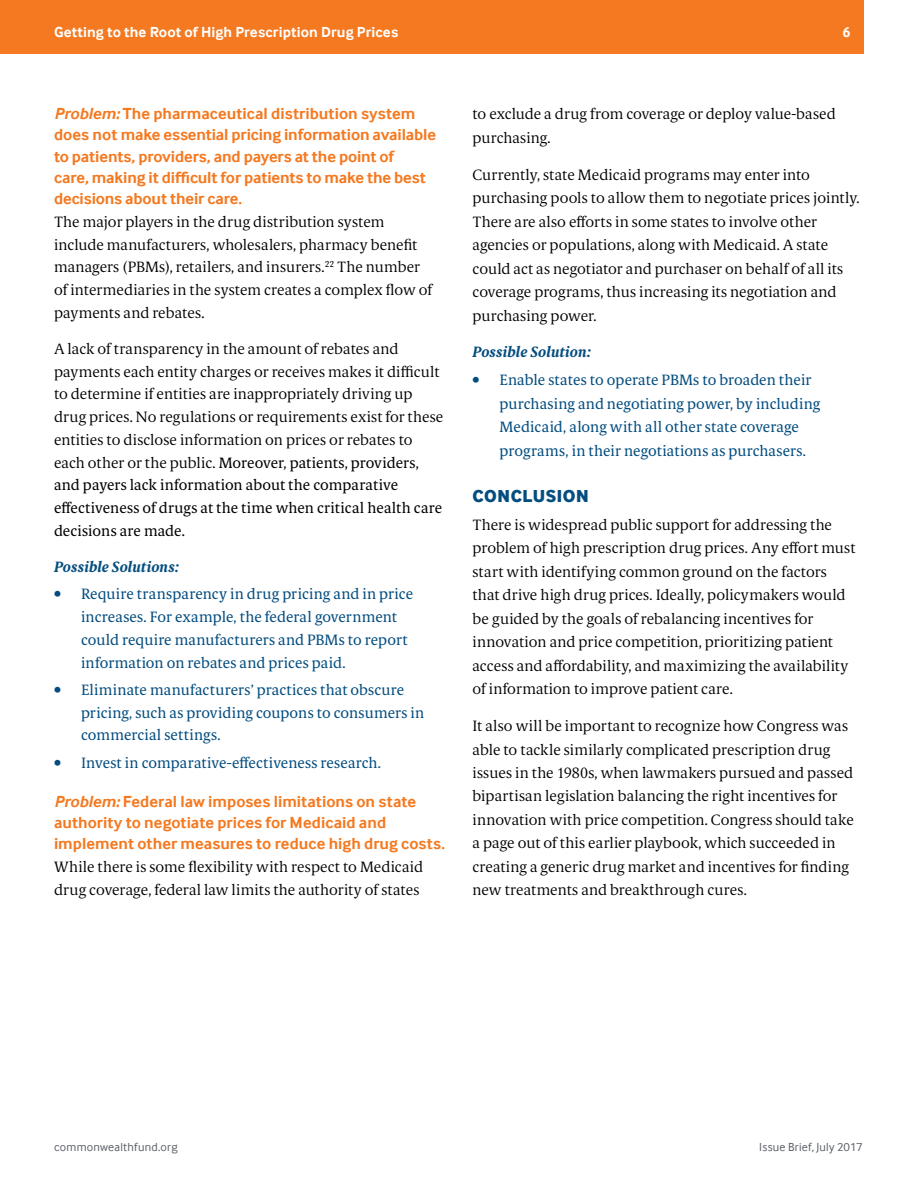
<style>
.page{position:relative;width:918px;height:1188px;background:#fff}
.page>*{position:absolute;margin:0;border:0;box-sizing:border-box;transform-origin:0 0}
.Heads_-_All_Caps{font:18px "Inter Face X Bold";letter-spacing:.03em;color:#044d7f}
.Heads_-_2nd_Subhead{font:700 16.5px/21.3px "Inter Face";color:#f47920}
.Body_Copy_-_No_Inden{font:300 15px/23.4px "Berlingske Serif Text";color:#000}
.t1{font:15px/22.8px "Berlingske Serif Text";letter-spacing:.005em;color:#044d7f}
.t2{font:700 15px "Inter Face Da Ma";letter-spacing:.01em;color:#fff}
.Body_Copy_-_No_Inden-2{font:italic 700 15px "Berlingske Serif Text";letter-spacing:.005em;color:#044d7f}
.t3{font:12px "Inter Face";letter-spacing:.02em;color:#5a5e68}
.s1{font-style:italic}
.s2{font-weight:400}
</style>
<div class="page">
<div style="left:0;top:0;width:864px;height:54px;background:#f47920"></div>
<p class="t2" style="left:54px;top:24px;width:346px">Getting to the Root of High Prescription Drug Prices</p>
<p class="t2" style="left:842px;top:24px;width:10px">6</p>
<p class="Heads_-_2nd_Subhead" style="left:54px;top:103px;width:384px"><span class="s1">Problem:</span> The pharmaceutical distribution system does not make essential pricing information available to patients, providers, and payers at the point of<br>care, making it difficult for patients to make the best decisions about their care.</p>
<p class="Body_Copy_-_No_Inden" style="left:54px;top:210px;width:380px;line-height:22.8px">The major players in the drug distribution system include manufacturers, wholesalers, pharmacy benefit managers (PBMs), retailers, and insurers.<sup>22</sup> The number of intermediaries in the system creates a complex flow of payments and rebates.</p>
<p class="Body_Copy_-_No_Inden" style="left:54px;top:337px;width:391px;line-height:22.8px">A lack of transparency in the amount of rebates and payments each entity charges or receives makes it difficult to determine if entities are inappropriately driving up drug prices. No regulations or requirements exist for these entities to disclose information on prices or rebates to each other or the public. <span class="s2">Moreover, patients, providers, and payers lack information about the comparative effectiveness of drugs at the time when critical health care decisions are made.</span></p>
<p class="Body_Copy_-_No_Inden-2" style="left:54px;top:556px;width:126px">Possible Solutions:</p>
<p class="t1" style="left:81px;top:583px;width:334px;text-indent:-27px">• Require transparency in drug pricing and in price increases. For example, the federal government could require manufacturers and PBMs to report information on rebates and prices paid.</p>
<p class="t1" style="left:81px;top:678px;width:345px;text-indent:-27px">• Eliminate manufacturers’ practices that obscure pricing, such as providing coupons to consumers in commercial settings.</p>
<p class="t1" style="left:54px;top:751px;width:329px">• Invest in comparative-effectiveness research.</p>
<p class="Heads_-_2nd_Subhead" style="left:54px;top:791px;width:393px"><span class="s1">Problem:</span> Federal law imposes limitations on state authority to negotiate prices for Medicaid and implement other measures to reduce high drug costs.</p>
<p class="Body_Copy_-_No_Inden" style="left:54px;top:855px;width:371px;line-height:22.8px">While there is some flexibility with respect to Medicaid drug coverage, federal law limits the authority of states</p>
<p class="Body_Copy_-_No_Inden" style="left:472px;top:102px;width:365px">to exclude a drug from coverage or deploy value-based purchasing.</p>
<p class="Body_Copy_-_No_Inden" style="left:472px;top:162px;width:389px">Currently, state Medicaid programs may enter into purchasing pools to allow them to negotiate prices jointly.<br>There are also efforts in some states to involve other agencies or populations, along with Medicaid. A state could act as negotiator and purchaser on behalf of all its coverage programs, thus increasing its negotiation and purchasing power.</p>
<p class="Body_Copy_-_No_Inden-2" style="left:472px;top:341px;width:120px">Possible Solution:</p>
<p class="t1" style="left:500px;top:368px;width:322px;line-height:23.4px;text-indent:-27px">• Enable states to operate PBMs to broaden their purchasing and negotiating power, by including Medicaid, along with all other state coverage programs, in their negotiations as purchasers.</p>
<p class="Heads_-_All_Caps" style="left:472px;top:485px;width:118px">CONCLUSION</p>
<p class="Body_Copy_-_No_Inden" style="left:472px;top:513px;width:385px">There is widespread public support for addressing the problem of high prescription drug prices. Any effort must start with identifying common ground on the factors that drive high drug prices. Ideally, policymakers would be guided by the goals of rebalancing incentives for innovation and price competition, prioritizing patient access and affordability, and maximizing the availability of information to improve patient care.</p>
<p class="Body_Copy_-_No_Inden" style="left:472px;top:714px;width:383px">It also will be important to recognize how Congress was able to tackle similarly complicated prescription drug issues in the 1980s, when lawmakers pursued and passed bipartisan legislation balancing the right incentives for innovation with price competition. Congress should take a page out of this earlier playbook, which succeeded in creating a generic drug market and incentives for finding new treatments and breakthrough cures.</p>
<p class="t3" style="left:54px;top:1140px;width:125px">commonwealthfund.org</p>
<p class="t3" style="left:759px;top:1140px;width:105px">Issue Brief, July 2017</p>
</div>
